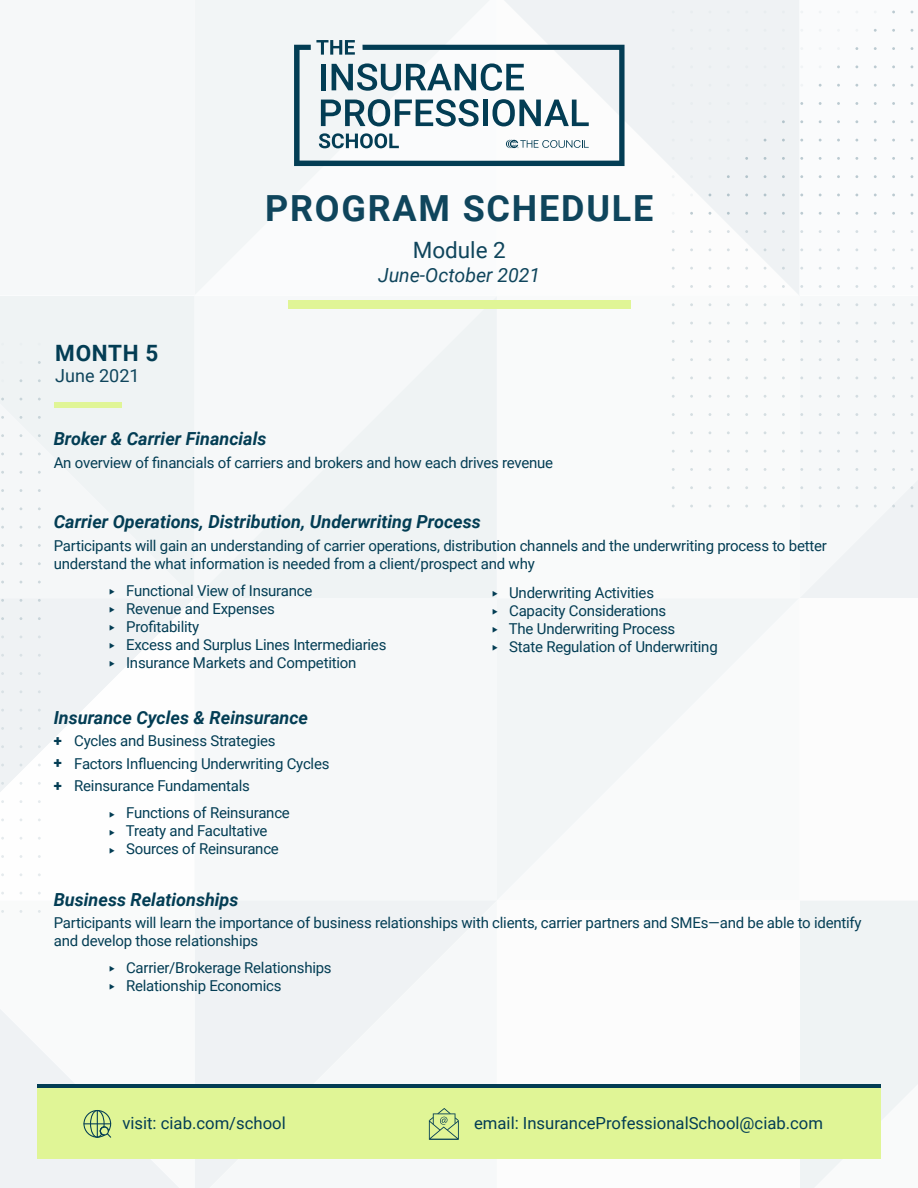
<style>
.page{position:relative;width:918px;height:1188px;background:#fff}
.page>*{position:absolute;margin:0;border:0;box-sizing:border-box;transform-origin:0 0}
.t1{font:700 36px "Roboto";letter-spacing:.05em;color:#0f455c}
.t2{font:22.5px "Roboto";color:#0f455c}
.t3{font:700 22.5px "Roboto";letter-spacing:.03em;color:#033d54}
.t4{font:italic 19.5px "Roboto";color:#0f455c}
.t5{font:italic 700 18px "Roboto";color:#033d54}
.t6{font:18px "Roboto";color:#0f455c}
.t7{font:16.65px "Roboto";color:#033d54}
.t8{font:15px/18px "Roboto";letter-spacing:-.015em;color:#033d54}
.s1{font-weight:900}
</style>
<div class="page">
<div style="left:497px;top:296px;width:302px;height:302px;background:#f9fafa"></div>
<div style="left:195px;top:296px;width:302px;height:302px;background:#eff3f4"></div>
<div style="left:0;top:296px;width:194px;height:301px;background:#eff3f4"></div>
<svg style="left:497px;top:0;width:302px;height:295px;fill:#eff2f4"></svg>
<div style="left:195px;top:0;width:302px;height:294px;background:#f2f5f6"></div>
<div style="left:497px;top:599px;width:301px;height:301px;background:#f4f7f8"></div>
<div style="left:195px;top:598px;width:302px;height:303px;background:#f6f8f9"></div>
<svg style="left:0;top:598px;width:194px;height:296px"></svg>
<div style="left:195px;top:901px;width:301px;height:287px;background:#eff2f4"></div>
<svg style="left:0;top:911px;width:179px;height:277px"></svg>
<div style="left:38px;top:1084px;width:843px;height:75px;background:#e0f596"></div>
<hr style="left:38px;top:1084px;width:843px;height:4px;background:#033d54">
<svg style="left:800px;top:10px;width:118px;height:1178px"></svg>
<svg style="left:294px;top:40px;width:331px;height:126px"></svg>
<div style="left:288px;top:300px;width:342px;height:9px;background:#e0f596"></div>
<div style="left:54px;top:402px;width:68px;height:6px;background:#e0f596"></div>
<svg style="left:83px;top:1110px;width:28px;height:28px"></svg>
<svg style="left:429px;top:1108px;width:30px;height:32px"></svg>
<svg style="left:110px;top:589px;width:5px;height:5px"></svg>
<svg style="left:110px;top:607px;width:5px;height:5px"></svg>
<svg style="left:110px;top:625px;width:5px;height:5px"></svg>
<svg style="left:110px;top:643px;width:5px;height:5px"></svg>
<svg style="left:110px;top:661px;width:5px;height:5px"></svg>
<svg style="left:110px;top:811px;width:5px;height:6px"></svg>
<svg style="left:110px;top:829px;width:5px;height:6px"></svg>
<svg style="left:110px;top:847px;width:5px;height:6px"></svg>
<svg style="left:110px;top:966px;width:5px;height:6px"></svg>
<svg style="left:110px;top:984px;width:5px;height:6px"></svg>
<svg style="left:493px;top:591px;width:4px;height:6px"></svg>
<h2 class="t3" style="left:55px;top:337px;width:105px">MONTH 5</h2>
<p class="t6" style="left:55px;top:363px;width:86px">June 2021</p>
<h1 class="t1" style="left:265px;top:183px;width:390px">PROGRAM SCHEDULE</h1>
<h2 class="t2" style="left:413px;top:235px;width:95px">Module 2</h2>
<h3 class="t4" style="left:378px;top:261px;width:164px">June-October 2021</h3>
<p class="t5" style="left:54px;top:426px;width:214px">Broker &amp; Carrier Financials</p>
<p class="t8" style="left:54px;top:453px;width:501px">An overview of financials of carriers and brokers and how each drives revenue</p>
<p class="t5" style="left:54px;top:509px;width:429px">Carrier Operations, Distribution, Underwriting Process</p>
<p class="t8" style="left:54px;top:536px;width:775px">Participants will gain an understanding of carrier operations, distribution channels and the underwriting process to better understand the what information is needed from a client/prospect and why</p>
<p class="t8" style="left:126px;top:581px;width:262px">Functional View of Insurance<br>Revenue and Expenses<br>Profitability<br>Excess and Surplus Lines Intermediaries<br>Insurance Markets and Competition</p>
<p class="t8" style="left:509px;top:583px;width:210px">Underwriting Activities<br>Capacity Considerations<br>The Underwriting Process<br>State Regulation of Underwriting</p>
<p class="t5" style="left:54px;top:705px;width:256px">Insurance Cycles &amp; Reinsurance</p>
<p class="t8" style="left:54px;top:729px;width:277px;line-height:22.5px"><span class="s1">+</span> Cycles and Business Strategies<br><span class="s1">+</span> Factors Influencing Underwriting Cycles <span class="s1">+</span> Reinsurance Fundamentals</p>
<p class="t8" style="left:126px;top:803px;width:166px">Functions of Reinsurance<br>Treaty and Facultative<br>Sources of Reinsurance</p>
<p class="t5" style="left:54px;top:887px;width:186px">Business Relationships</p>
<p class="t8" style="left:54px;top:913px;width:809px">Participants will learn the importance of business relationships with clients, carrier partners and SMEs—and be able to identify and develop those relationships</p>
<p class="t8" style="left:126px;top:958px;width:207px">Carrier/Brokerage Relationships<br>Relationship Economics</p>
<p class="t7" style="left:122px;top:1112px;width:165px">visit: ciab.com/school</p>
<p class="t7" style="left:474px;top:1112px;width:351px">email: InsuranceProfessionalSchool@ciab.com</p>
</div>
